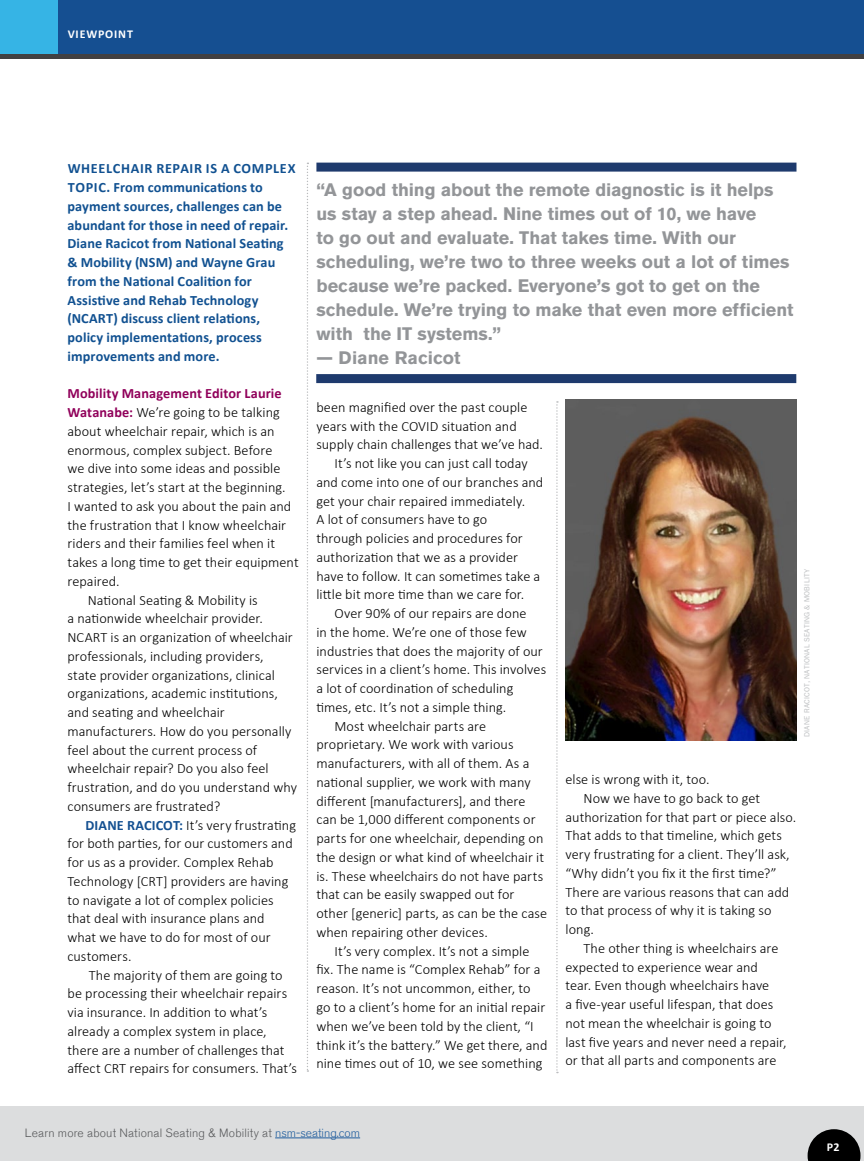
<style>
.page{position:relative;width:864px;height:1161px;background:#fff}
.page>*{position:absolute;margin:0;border:0;box-sizing:border-box;transform-origin:0 0}
.t1{font:700 18px/24px "Akzidenz Grotesk BE";letter-spacing:-.005em;color:#939598}
.t2{font:300 14.25px "Calibri";letter-spacing:.005em;color:#000}
.t3{font:700 14.25px/18.8px "Calibri";letter-spacing:.01em;color:#115191}
.t4{font:700 14.25px "Calibri";letter-spacing:.005em;color:#90005a}
.t5{font:300 12px "Akzidenz Grotesk BE";letter-spacing:.015em;color:#58595b}
.t6{font:700 12px "Calibri";letter-spacing:.07em;color:#fff}
.t7{font:7.5px "ITC Franklin Gothic Std";letter-spacing:.035em;color:#bcbec0}
.s1{font-weight:700;color:#90005a}
.s2{font-weight:700;color:#145091}
.s3{color:#215e9e}
</style>
<div class="page">
<div style="left:0;top:1106px;width:864px;height:55px;background:#dcddde"></div>
<svg style="left:307px;top:163px;width:1px;height:909px"></svg>
<svg style="left:556px;top:401px;width:2px;height:672px"></svg>
<svg style="left:808px;top:1129px;width:53px;height:32px"></svg>
<div style="left:316px;top:163px;width:481px;height:9px;background:#1e3a6d"></div>
<div style="left:316px;top:374px;width:480px;height:9px;background:#1e3a6d"></div>
<div style="left:0;top:0;width:58px;height:54px;background:#36b4e5"></div>
<div style="left:58px;top:0;width:806px;height:54px;background:#154f91"></div>
<hr style="left:0;top:54px;width:864px;height:4px;background:#414042">
<hr style="left:275px;top:1138px;width:85px;height:1px;background:#215e9e">
<img style="left:565px;top:400px;width:231px;height:340px">
<p class="t6" style="left:68px;top:25px;width:67px">VIEWPOINT</p>
<p class="t3" style="left:68px;top:159px;width:230px">WHEELCHAIR REPAIR IS A COMPLEX<br>TOPIC. From communications to payment sources, challenges can be abundant for those in need of repair.<br>Diane Racicot from National Seating &amp; Mobility (NSM) and Wayne Grau from the National Coalition for<br>Assistive and Rehab Technology (NCART) discuss client relations, policy implementations, process improvements and more.</p>
<p class="t4" style="left:68px;top:384px;width:216px">Mobility Management Editor Laurie</p>
<p class="t2" style="left:68px;top:404px;width:214px"><span class="s1">Watanabe:</span> We’re going to be talking</p>
<p class="t2" style="left:68px;top:422px;width:209px">about wheelchair repair, which is an</p>
<p class="t2" style="left:68px;top:441px;width:206px">enormous, complex subject. Before</p>
<p class="t2" style="left:68px;top:460px;width:215px">we dive into some ideas and possible</p>
<p class="t2" style="left:68px;top:479px;width:220px">strategies, let’s start at the beginning.</p>
<p class="t2" style="left:68px;top:497px;width:225px">I wanted to ask you about the pain and</p>
<p class="t2" style="left:68px;top:516px;width:220px">the frustration that I know wheelchair</p>
<p class="t2" style="left:68px;top:535px;width:209px">riders and their families feel when it</p>
<p class="t2" style="left:68px;top:554px;width:233px">takes a long time to get their equipment</p>
<p class="t2" style="left:68px;top:572px;width:54px">repaired.</p>
<p class="t2" style="left:88px;top:591px;width:171px">National Seating &amp; Mobility is</p>
<p class="t2" style="left:68px;top:610px;width:197px">a nationwide wheelchair provider.</p>
<p class="t2" style="left:68px;top:629px;width:227px">NCART is an organization of wheelchair</p>
<p class="t2" style="left:68px;top:647px;width:198px">professionals, including providers,</p>
<p class="t2" style="left:68px;top:666px;width:209px">state provider organizations, clinical</p>
<p class="t2" style="left:68px;top:685px;width:212px">organizations, academic institutions,</p>
<p class="t2" style="left:68px;top:704px;width:159px">and seating and wheelchair</p>
<p class="t2" style="left:68px;top:722px;width:225px">manufacturers. How do you personally</p>
<p class="t2" style="left:68px;top:741px;width:191px">feel about the current process of</p>
<p class="t2" style="left:68px;top:760px;width:203px">wheelchair repair? Do you also feel</p>
<p class="t2" style="left:68px;top:779px;width:231px">frustration, and do you understand why</p>
<p class="t2" style="left:68px;top:797px;width:154px">consumers are frustrated?</p>
<p class="t2" style="left:86px;top:816px;width:212px"><span class="s2">DIANE RACICOT:</span> It’s very frustrating</p>
<p class="t2" style="left:68px;top:835px;width:227px">for both parties, for our customers and</p>
<p class="t2" style="left:68px;top:854px;width:207px">for us as a provider. Complex Rehab</p>
<p class="t2" style="left:68px;top:872px;width:222px">Technology [CRT] providers are having</p>
<p class="t2" style="left:68px;top:891px;width:208px">to navigate a lot of complex policies</p>
<p class="t2" style="left:68px;top:910px;width:199px">that deal with insurance plans and</p>
<p class="t2" style="left:68px;top:929px;width:205px">what we have to do for most of our</p>
<p class="t2" style="left:68px;top:947px;width:66px">customers.</p>
<p class="t2" style="left:89px;top:966px;width:195px">The majority of them are going to</p>
<p class="t2" style="left:68px;top:985px;width:221px">be processing their wheelchair repairs</p>
<p class="t2" style="left:68px;top:1004px;width:201px">via insurance. In addition to what’s</p>
<p class="t2" style="left:68px;top:1022px;width:201px">already a complex system in place,</p>
<p class="t2" style="left:68px;top:1041px;width:219px">there are a number of challenges that</p>
<p class="t2" style="left:68px;top:1060px;width:231px">affect CRT repairs for consumers. That’s</p>
<p class="t1" style="left:316px;top:179px;width:478px">“A good thing about the remote diagnostic is it helps us stay a step ahead. Nine times out of 10, we have<br>to go out and evaluate. That takes time. With our scheduling, we’re two to three weeks out a lot of times because we’re packed. Everyone’s got to get on the schedule. We’re trying to make that even more efficient with the IT systems.”</p>
<p class="t1" style="left:316px;top:347px;width:146px">— Diane Racicot</p>
<p class="t2" style="left:316px;top:398px;width:213px">been magnified over the past couple</p>
<p class="t2" style="left:316px;top:417px;width:202px">years with the COVID situation and</p>
<p class="t2" style="left:316px;top:436px;width:228px">supply chain challenges that we’ve had.</p>
<p class="t2" style="left:334px;top:455px;width:195px">It’s not like you can just call today</p>
<p class="t2" style="left:316px;top:473px;width:228px">and come into one of our branches and</p>
<p class="t2" style="left:316px;top:492px;width:210px">get your chair repaired immediately.</p>
<p class="t2" style="left:316px;top:511px;width:172px">A lot of consumers have to go</p>
<p class="t2" style="left:316px;top:530px;width:208px">through policies and procedures for</p>
<p class="t2" style="left:316px;top:548px;width:203px">authorization that we as a provider</p>
<p class="t2" style="left:316px;top:567px;width:225px">have to follow. It can sometimes take a</p>
<p class="t2" style="left:316px;top:586px;width:210px">little bit more time than we care for.</p>
<p class="t2" style="left:334px;top:605px;width:194px">Over 90% of our repairs are done</p>
<p class="t2" style="left:316px;top:623px;width:212px">in the home. We’re one of those few</p>
<p class="t2" style="left:316px;top:642px;width:228px">industries that does the majority of our</p>
<p class="t2" style="left:316px;top:661px;width:231px">services in a client’s home. This involves</p>
<p class="t2" style="left:316px;top:680px;width:198px">a lot of coordination of scheduling</p>
<p class="t2" style="left:316px;top:698px;width:191px">times, etc. It’s not a simple thing.</p>
<p class="t2" style="left:334px;top:717px;width:153px">Most wheelchair parts are</p>
<p class="t2" style="left:316px;top:736px;width:199px">proprietary. We work with various</p>
<p class="t2" style="left:316px;top:755px;width:214px">manufacturers, with all of them. As a</p>
<p class="t2" style="left:316px;top:773px;width:216px">national supplier, we work with many</p>
<p class="t2" style="left:316px;top:792px;width:211px">different [manufacturers], and there</p>
<p class="t2" style="left:316px;top:811px;width:221px">can be 1,000 different components or</p>
<p class="t2" style="left:316px;top:830px;width:229px">parts for one wheelchair, depending on</p>
<p class="t2" style="left:316px;top:848px;width:229px">the design or what kind of wheelchair it</p>
<p class="t2" style="left:316px;top:867px;width:228px">is. These wheelchairs do not have parts</p>
<p class="t2" style="left:316px;top:886px;width:200px">that can be easily swapped out for</p>
<p class="t2" style="left:316px;top:905px;width:232px">other [generic] parts, as can be the case</p>
<p class="t2" style="left:316px;top:923px;width:173px">when repairing other devices.</p>
<p class="t2" style="left:334px;top:942px;width:196px">It’s very complex. It’s not a simple</p>
<p class="t2" style="left:316px;top:961px;width:225px">fix. The name is “Complex Rehab” for a</p>
<p class="t2" style="left:316px;top:980px;width:216px">reason. It’s not uncommon, either, to</p>
<p class="t2" style="left:316px;top:998px;width:230px">go to a client’s home for an initial repair</p>
<p class="t2" style="left:316px;top:1017px;width:219px">when we’ve been told by the client, “I</p>
<p class="t2" style="left:316px;top:1036px;width:233px">think it’s the battery.” We get there, and</p>
<p class="t2" style="left:316px;top:1055px;width:228px">nine times out of 10, we see something</p>
<p class="t7" style="left:804px;top:737px;width:170px;rotate:-90deg">DIANE RACICOT, NATIONAL SEATING &amp; MOBILITY</p>
<p class="t2" style="left:565px;top:770px;width:146px">else is wrong with it, too.</p>
<p class="t2" style="left:584px;top:789px;width:178px">Now we have to go back to get</p>
<p class="t2" style="left:565px;top:808px;width:232px">authorization for that part or piece also.</p>
<p class="t2" style="left:565px;top:827px;width:218px">That adds to that timeline, which gets</p>
<p class="t2" style="left:565px;top:845px;width:226px">very frustrating for a client. They’ll ask,</p>
<p class="t2" style="left:565px;top:864px;width:213px">“Why didn’t you fix it the first time?”</p>
<p class="t2" style="left:565px;top:883px;width:225px">There are various reasons that can add</p>
<p class="t2" style="left:565px;top:902px;width:208px">to that process of why it is taking so</p>
<p class="t2" style="left:565px;top:920px;width:30px">long.</p>
<p class="t2" style="left:584px;top:939px;width:197px">The other thing is wheelchairs are</p>
<p class="t2" style="left:565px;top:958px;width:194px">expected to experience wear and</p>
<p class="t2" style="left:565px;top:977px;width:205px">tear. Even though wheelchairs have</p>
<p class="t2" style="left:565px;top:995px;width:209px">a five-year useful lifespan, that does</p>
<p class="t2" style="left:565px;top:1014px;width:207px">not mean the wheelchair is going to</p>
<p class="t2" style="left:565px;top:1033px;width:223px">last five years and never need a repair,</p>
<p class="t2" style="left:565px;top:1052px;width:213px">or that all parts and components are</p>
<p class="t5" style="left:25px;top:1127px;width:337px">Learn more about National Seating &amp; Mobility at <span class="s3">nsm-seating.com</span></p>
<p class="t6" style="left:827px;top:1139px;width:14px">P2</p>
</div>
